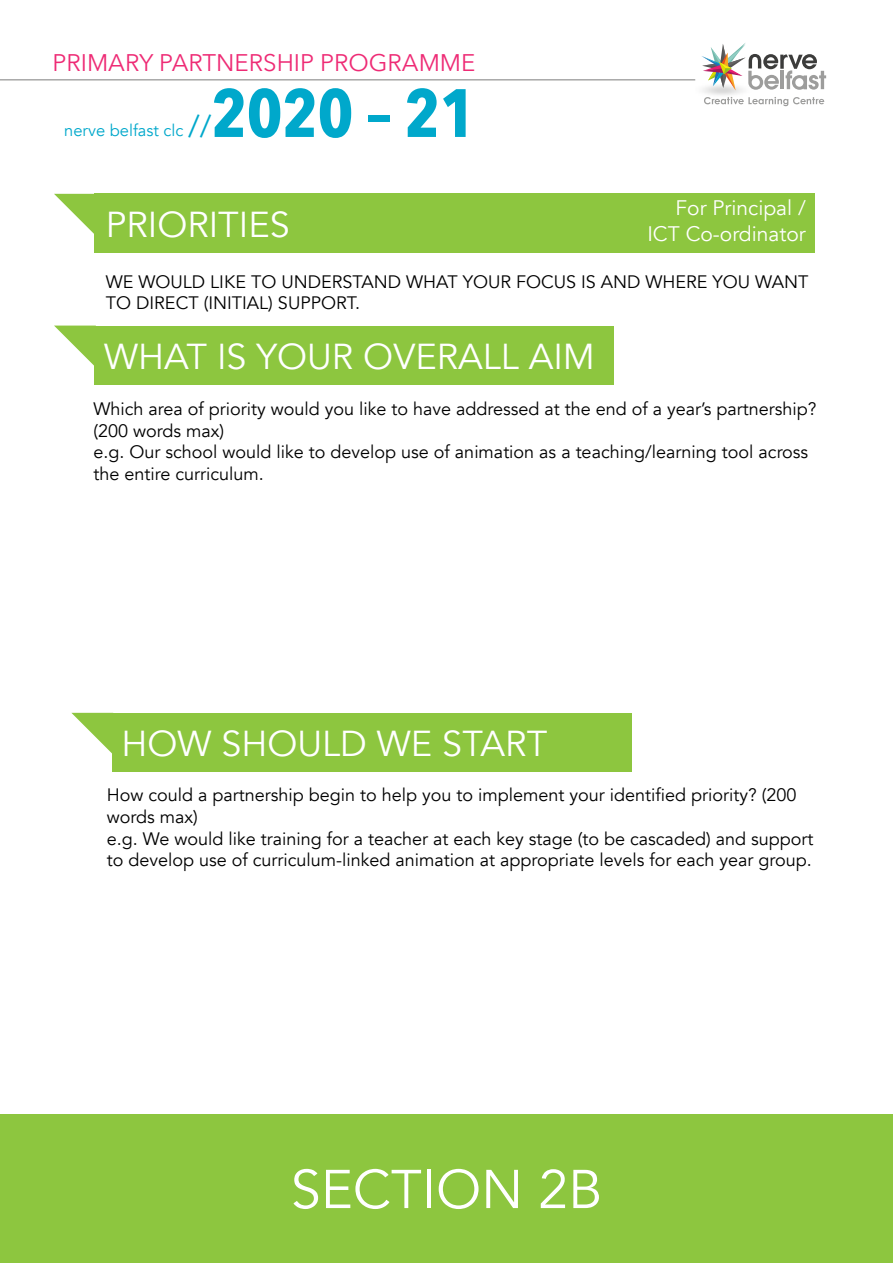
<style>
.page{position:relative;width:893px;height:1263px;background:#fff}
.page>*{position:absolute;margin:0;border:0;box-sizing:border-box;transform-origin:0 0}
.t1{font:54px "Avenir";color:#fff}
.t2{font:36px "Avenir";color:#fff}
.t3{font:24px "Avenir Next";color:#ee2b75}
.t4{font:21px/25.2px "Avenir";color:#fff;text-align:right}
.t5{font:18px/21.6px "Avenir";color:#000}
.t6{font:16.5px "Avenir";color:#00a8cb}
.s1{font-family:"Avenir Next";font-size:31.5px}
.s2{font-family:"Avenir Next Condensed";font-weight:700;font-size:67.5px}
</style>
<div class="page">
<div style="left:0;top:1114px;width:893px;height:149px;background:#8dc63f"></div>
<div style="left:94px;top:194px;width:720px;height:59px;background:#8dc63f"></div>
<svg style="left:54px;top:194px;width:40px;height:40px"></svg>
<div style="left:94px;top:326px;width:520px;height:58px;background:#8dc63f"></div>
<svg style="left:54px;top:326px;width:40px;height:40px"></svg>
<div style="left:112px;top:713px;width:520px;height:59px;background:#8dc63f"></div>
<svg style="left:71px;top:713px;width:41px;height:41px"></svg>
<hr style="left:0;top:79px;width:695px;height:1px;background:#8b8b8a">
<img style="left:703px;top:90px;width:40px;height:5px">
<svg style="left:702px;top:43px;width:124px;height:47px"></svg>
<svg style="left:704px;top:97px;width:120px;height:9px"></svg>
<h3 class="t3" style="left:52px;top:47px;width:424px">PRIMARY PARTNERSHIP PROGRAMME</h3>
<p class="t6" style="left:64px;top:120px;width:413px">nerve belfast clc <span class="s1">//</span><span class="s2">2020 – 21</span></p>
<h2 class="t2" style="left:106px;top:201px;width:185px">PRIORITIES</h2>
<p class="t4" style="left:647px;top:196px;width:160px">For Principal /<br>ICT Co-ordinator</p>
<p class="t5" style="left:106px;top:271px;width:704px">WE WOULD LIKE TO UNDERSTAND WHAT YOUR FOCUS IS AND WHERE YOU WANT<br>TO DIRECT (INITIAL) SUPPORT.</p>
<h2 class="t2" style="left:104px;top:333px;width:492px">WHAT IS YOUR OVERALL AIM</h2>
<p class="t5" style="left:94px;top:398px;width:724px">Which area of priority would you like to have addressed at the end of a year’s partnership? (200 words max)<br>e.g. Our school would like to develop use of animation as a teaching/learning tool across the entire curriculum.</p>
<h2 class="t2" style="left:122px;top:720px;width:427px">HOW SHOULD WE START</h2>
<p class="t5" style="left:107px;top:785px;width:708px">How could a partnership begin to help you to implement your identified priority? (200 words max)<br>e.g. We would like training for a teacher at each key stage (to be cascaded) and support to develop use of curriculum-linked animation at appropriate levels for each year group.</p>
<h1 class="t1" style="left:291px;top:1154px;width:313px">SECTION 2B</h1>
</div>
